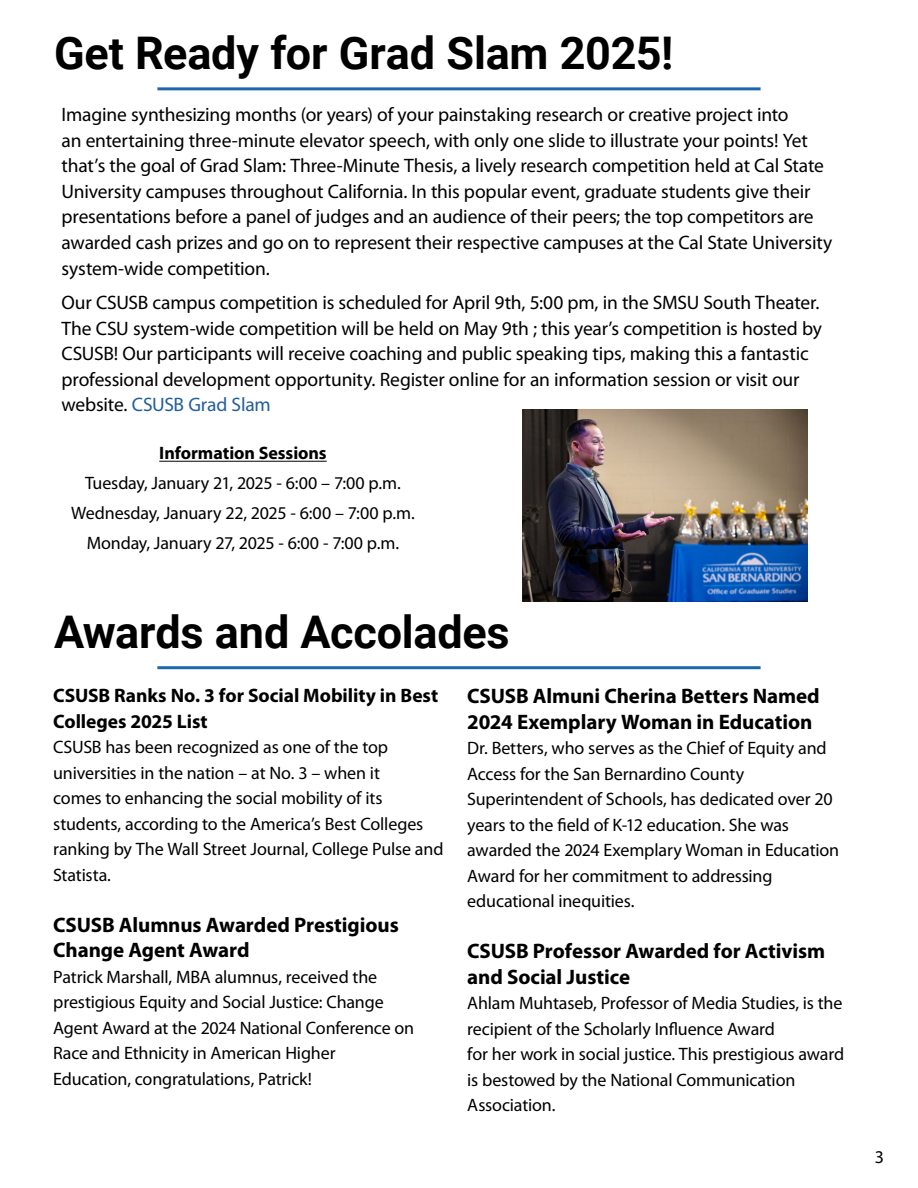
<style>
.page{position:relative;width:918px;height:1188px;background:#fff}
.page>*{position:absolute;margin:0;border:0;box-sizing:border-box;transform-origin:0 0}
.t1{font:700 45px "Roboto";letter-spacing:-.005em;color:#000}
.t2{font:700 21px/25.5px "Myriad Pro";letter-spacing:-.005em;color:#000101}
.t3{font:19.5px/25.5px "Myriad Pro";letter-spacing:-.01em;color:#000}
.t4{font:700 19.5px/25.5px "Myriad Pro";letter-spacing:-.005em;color:#000101}
.t5{font:18px/25.5px "Myriad Pro";letter-spacing:-.01em;color:#000101}
.t6{font:18px/30px "Myriad Pro";letter-spacing:-.01em;color:#000;text-align:center}
.t7{font:700 18px "Myriad Pro";letter-spacing:-.005em;color:#000}
.s1{color:#215e9e}
</style>
<div class="page">
<hr style="left:159px;top:461px;width:168px;height:1px;background:#000">
<hr style="left:157px;top:87px;width:604px;height:3px;background:#1f66b1">
<hr style="left:157px;top:666px;width:604px;height:3px;background:#1f66b1">
<img style="left:523px;top:410px;width:285px;height:192px">
<h1 class="t1" style="left:54px;top:22px;width:621px">Get Ready for Grad Slam 2025!</h1>
<p class="t3" style="left:62px;top:102px;width:772px">Imagine synthesizing months (or years) of your painstaking research or creative project into<br>an entertaining three-minute elevator speech, with only one slide to illustrate your points! Yet that’s the goal of Grad Slam: Three-Minute Thesis, a lively research competition held at Cal State University campuses throughout California. In this popular event, graduate students give their presentations before a panel of judges and an audience of their peers; the top competitors are awarded cash prizes and go on to represent their respective campuses at the Cal State University system-wide competition.</p>
<p class="t3" style="left:62px;top:289px;width:762px">Our CSUSB campus competition is scheduled for April 9th, 5:00 pm, in the SMSU South Theater.<br>The CSU system-wide competition will be held on May 9th ; this year’s competition is hosted by CSUSB! Our participants will receive coaching and public speaking tips, making this a fantastic professional development opportunity. Register online for an information session or visit our website. <span class="s1">CSUSB Grad Slam</span></p>
<p class="t7" style="left:159px;top:442px;width:169px">Information Sessions</p>
<p class="t6" style="left:71px;top:468px;width:345px">Tuesday, January 21, 2025 - 6:00 – 7:00 p.m.<br>Wednesday, January 22, 2025 - 6:00 – 7:00 p.m.<br>Monday, January 27, 2025 - 6:00 - 7:00 p.m.</p>
<h1 class="t1" style="left:54px;top:601px;width:457px">Awards and Accolades</h1>
<p class="t4" style="left:53px;top:682px;width:386px">CSUSB Ranks No. 3 for Social Mobility in Best<br>Colleges 2025 List</p>
<p class="t5" style="left:53px;top:734px;width:392px">CSUSB has been recognized as one of the top universities in the nation – at No. 3 – when it<br>comes to enhancing the social mobility of its students, according to the America’s Best Colleges ranking by The Wall Street Journal, College Pulse and Statista.</p>
<p class="t2" style="left:53px;top:911px;width:347px">CSUSB Alumnus Awarded Prestigious<br>Change Agent Award</p>
<p class="t5" style="left:53px;top:964px;width:363px">Patrick Marshall, MBA alumnus, received the prestigious Equity and Social Justice: Change Agent Award at the 2024 National Conference on Race and Ethnicity in American Higher Education, congratulations, Patrick!</p>
<p class="t2" style="left:467px;top:683px;width:354px">CSUSB Almuni Cherina Betters Named<br>2024 Exemplary Woman in Education</p>
<p class="t5" style="left:467px;top:735px;width:374px">Dr. Betters, who serves as the Chief of Equity and Access for the San Bernardino County Superintendent of Schools, has dedicated over 20 years to the field of K-12 education. She was awarded the 2024 Exemplary Woman in Education Award for her commitment to addressing educational inequities.</p>
<p class="t2" style="left:467px;top:938px;width:360px">CSUSB Professor Awarded for Activism and Social Justice</p>
<p class="t5" style="left:467px;top:990px;width:379px">Ahlam Muhtaseb, Professor of Media Studies, is the recipient of the Scholarly Influence Award<br>for her work in social justice. This prestigious award is bestowed by the National Communication Association.</p>
<p class="t6" style="left:875px;top:1142px;width:11px">3</p>
</div>
